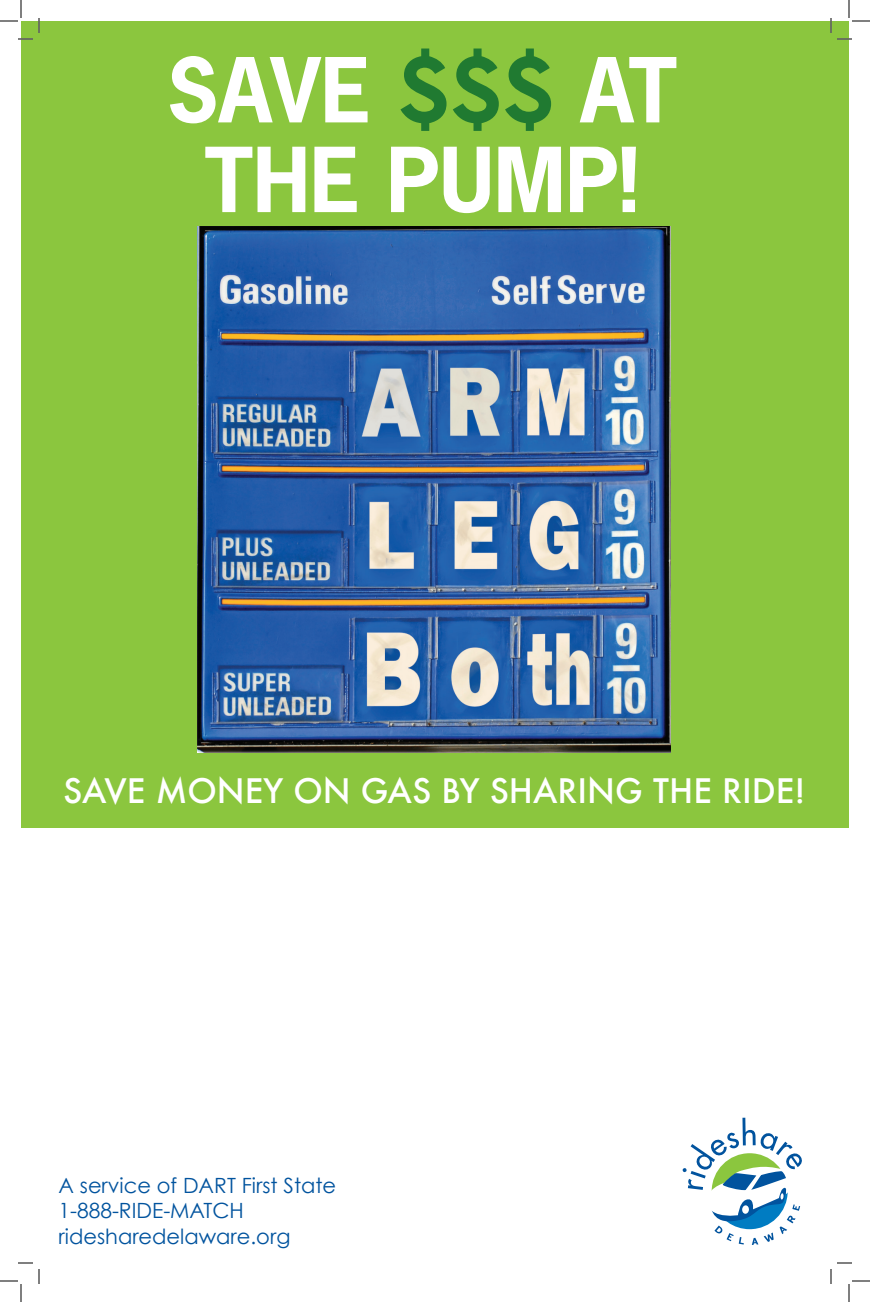
<style>
.page{position:relative;width:870px;height:1302px;background:#fff}
.page>*{position:absolute;margin:0;border:0;box-sizing:border-box;transform-origin:0 0}
.t1{font:700 84.1px/89.7px "News Gothic Std";color:#fff;text-align:center}
.t2{font:500 33px "Futura";color:#fff}
.t3{font:21px/25.5px "Century Gothic";color:#01539e}
.s1{color:#207a31}
</style>
<div class="page">
<div style="left:21px;top:21px;width:828px;height:807px;background:#8bc63e"></div>
<img style="left:198px;top:227px;width:472px;height:526px">
<svg style="left:683px;top:1118px;width:119px;height:127px"></svg>
<svg style="left:0;top:0;width:40px;height:40px"></svg>
<svg style="left:0;top:1262px;width:40px;height:40px"></svg>
<svg style="left:830px;top:0;width:40px;height:40px"></svg>
<svg style="left:830px;top:1262px;width:40px;height:40px"></svg>
<h1 class="t1" style="left:167px;top:44px;width:512px">SAVE <span class="s1">$$$</span> AT<br>THE PUMP!</h1>
<h2 class="t2" style="left:63px;top:768px;width:744px">SAVE MONEY ON GAS BY SHARING THE RIDE!</h2>
<p class="t3" style="left:58px;top:1172px;width:279px">A service of DART First State<br>1-888-RIDE-MATCH ridesharedelaware.org</p>
</div>
